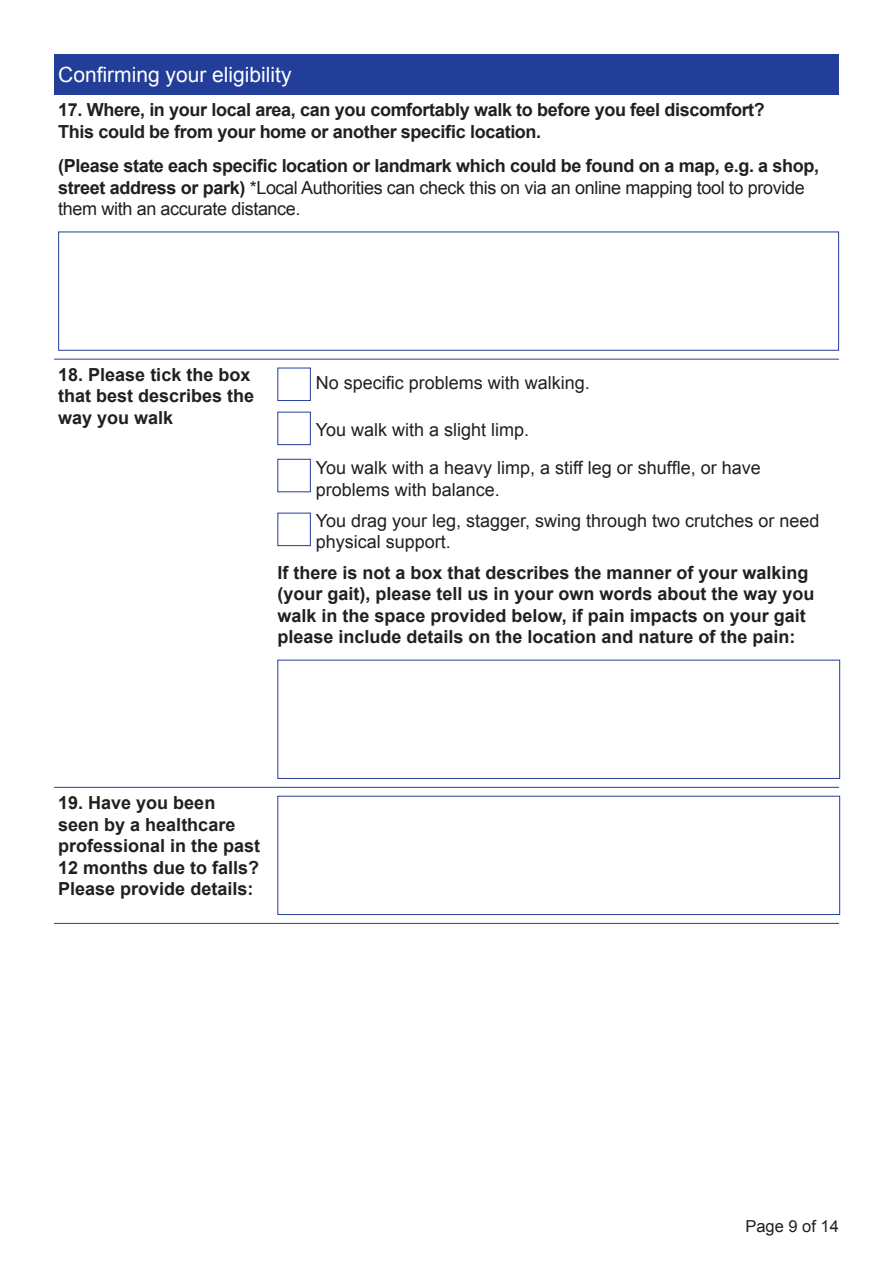
<style>
.page{position:relative;width:893px;height:1263px;background:#fff}
.page>*{position:absolute;margin:0;border:0;box-sizing:border-box;transform-origin:0 0}
.t1{font:21px "Arial";color:#fff}
.Body{font:700 18px/21.6px "Arial";color:#231f20}
.Body-2{font:700 18px/21.6px "Arial";letter-spacing:-.02em;color:#231f20}
.Body-3{font:18px/21.6px "Arial";color:#231f20}
.t2{font:16.5px "Arial";color:#231f20}
.s1{font-weight:400}
</style>
<div class="page">
<div style="left:54px;top:54px;width:785px;height:41px;background:#233e98"></div>
<hr style="left:54px;top:359px;width:223px;height:1px;background:#233e98">
<hr style="left:54px;top:787px;width:223px;height:1px;background:#233e98">
<hr style="left:54px;top:923px;width:223px;height:1px;background:#233e98">
<hr style="left:277px;top:359px;width:562px;height:1px;background:#233e98">
<hr style="left:277px;top:787px;width:562px;height:1px;background:#233e98">
<hr style="left:277px;top:923px;width:562px;height:1px;background:#233e98">
<div style="left:58px;top:232px;width:781px;height:119px;border:1px solid #233e98"></div>
<div style="left:277px;top:368px;width:34px;height:33px;border:1px solid #233e98"></div>
<div style="left:277px;top:412px;width:34px;height:33px;border:1px solid #233e98"></div>
<div style="left:277px;top:459px;width:34px;height:33px;border:1px solid #233e98"></div>
<div style="left:277px;top:513px;width:34px;height:33px;border:1px solid #233e98"></div>
<div style="left:277px;top:660px;width:563px;height:119px;border:1px solid #233e98"></div>
<div style="left:277px;top:796px;width:563px;height:119px;border:1px solid #233e98"></div>
<p class="t1" style="left:58px;top:61px;width:235px">Confirming your eligibility</p>
<p class="Body-2" style="left:58px;top:100px;width:708px">17. Where, in your local area, can you comfortably walk to before you feel discomfort?<br>This could be from your home or another specific location.</p>
<p class="Body-2" style="left:58px;top:155px;width:762px">(Please state each specific location or landmark which could be found on a map, e.g. a shop, street address or park) <span class="s1">*Local Authorities can check this on via an online mapping tool to provide them with an accurate distance.</span></p>
<p class="Body" style="left:58px;top:364px;width:198px">18. Please tick the box that best describes the way you walk</p>
<p class="Body-3" style="left:316px;top:372px;width:276px">No specific problems with walking.</p>
<p class="Body-3" style="left:316px;top:419px;width:215px">You walk with a slight limp.</p>
<p class="Body-3" style="left:316px;top:457px;width:447px">You walk with a heavy limp, a stiff leg or shuffle, or have problems with balance.</p>
<p class="Body-3" style="left:316px;top:510px;width:505px">You drag your leg, stagger, swing through two crutches or need physical support.</p>
<p class="Body" style="left:277px;top:562px;width:539px">If there is not a box that describes the manner of your walking (your gait), please tell us in your own words about the way you walk in the space provided below, if pain impacts on your gait please include details on the location and nature of the pain:</p>
<p class="Body" style="left:58px;top:792px;width:204px">19. Have you been seen by a healthcare professional in the past<br>12 months due to falls?<br>Please provide details:</p>
<p class="t2" style="left:745px;top:1216px;width:95px">Page 9 of 14</p>
</div>
